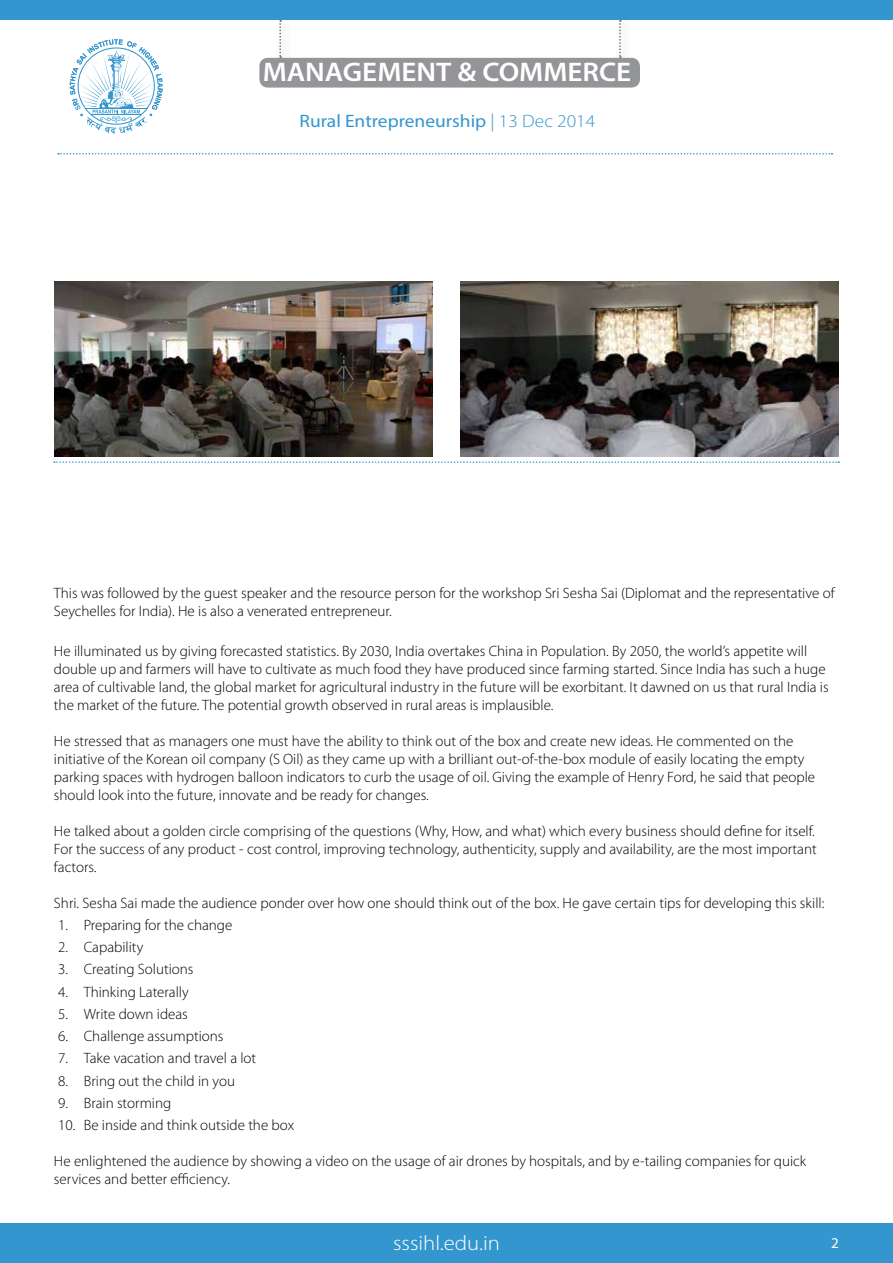
<style>
.page{position:relative;width:893px;height:1263px;background:#fff}
.page>*{position:absolute;margin:0;border:0;box-sizing:border-box;transform-origin:0 0}
.t1{font:600 27px "Myriad Pro";color:#fff;scale:1.08 1}
.t2{font:300 21px "Myriad Pro";color:#fff;scale:1.08 1}
.t3{font:18px "Myriad Pro";color:#3496ce;scale:1.08 1}
.t4{font:300 15px/18px "Myriad Pro";color:#000}
.t5{font:15px "Myriad Pro";color:#fff}
.s1{font-weight:300}
</style>
<div class="page">
<div style="left:0;top:0;width:893px;height:20px;background:#3496ce"></div>
<div style="left:0;top:1224px;width:893px;height:39px;background:#3496ce"></div>
<svg style="left:70px;top:39px;width:93px;height:95px"></svg>
<div style="left:274px;top:15px;width:18px;height:54px;background:#000;opacity:.75"></div>
<svg style="left:279px;top:20px;width:2px;height:38px"></svg>
<div style="left:614px;top:15px;width:18px;height:54px;background:#000;opacity:.75"></div>
<svg style="left:619px;top:20px;width:2px;height:38px"></svg>
<div style="left:259px;top:58px;width:381px;height:30px;background:#939598;border-radius:9px"></div>
<svg style="left:58px;top:153px;width:774px;height:2px"></svg>
<img style="left:54px;top:281px;width:379px;height:175px">
<img style="left:460px;top:281px;width:379px;height:175px">
<svg style="left:54px;top:461px;width:785px;height:2px"></svg>
<h1 class="t1" style="left:263px;top:55px;width:343px">MANAGEMENT &amp; COMMERCE</h1>
<p class="t3" style="left:300px;top:109px;width:275px">Rural Entrepreneurship <span class="s1">| 13 Dec 2014</span></p>
<p class="t4" style="left:54px;top:584px;width:782px">This was followed by the guest speaker and the resource person for the workshop Sri Sesha Sai (Diplomat and the representative of<br>Seychelles for India). He is also a venerated entrepreneur.</p>
<p class="t4" style="left:54px;top:642px;width:776px">He illuminated us by giving forecasted statistics. By 2030, India overtakes China in Population. By 2050, the world’s appetite will double up and farmers will have to cultivate as much food they have produced since farming started. Since India has such a huge area of cultivable land, the global market for agricultural industry in the future will be exorbitant. It dawned on us that rural India is the market of the future. The potential growth observed in rural areas is implausible.</p>
<p class="t4" style="left:54px;top:732px;width:763px">He stressed that as managers one must have the ability to think out of the box and create new ideas. He commented on the initiative of the Korean oil company (S Oil) as they came up with a brilliant out-of-the-box module of easily locating the empty parking spaces with hydrogen balloon indicators to curb the usage of oil. Giving the example of Henry Ford, he said that people should look into the future, innovate and be ready for changes.</p>
<p class="t4" style="left:54px;top:822px;width:764px;text-align:justify">He talked about a golden circle comprising of the questions (Why, How, and what) which every business should define for itself.<br>For the success of any product - cost control, improving technology, authenticity, supply and availability, are the most important factors.</p>
<p class="t4" style="left:54px;top:894px;width:772px">Shri. Sesha Sai made the audience ponder over how one should think out of the box. He gave certain tips for developing this skill:</p>
<p class="t4" style="left:58px;top:916px;width:176px">1. Preparing for the change</p>
<p class="t4" style="left:58px;top:938px;width:87px">2. Capability</p>
<p class="t4" style="left:58px;top:961px;width:137px">3. Creating Solutions</p>
<p class="t4" style="left:58px;top:983px;width:132px">4. Thinking Laterally</p>
<p class="t4" style="left:58px;top:1005px;width:131px">5. Write down ideas</p>
<p class="t4" style="left:58px;top:1027px;width:167px">6. Challenge assumptions</p>
<p class="t4" style="left:58px;top:1050px;width:199px">7. Take vacation and travel a lot</p>
<p class="t4" style="left:58px;top:1072px;width:178px">8. Bring out the child in you</p>
<p class="t4" style="left:58px;top:1094px;width:115px">9. Brain storming</p>
<p class="t4" style="left:58px;top:1116px;width:237px">10. Be inside and think outside the box</p>
<p class="t4" style="left:54px;top:1152px;width:754px">He enlightened the audience by showing a video on the usage of air drones by hospitals, and by e-tailing companies for quick services and better efficiency.</p>
<h2 class="t2" style="left:393px;top:1231px;width:100px">sssihl.edu.in</h2>
<p class="t5" style="left:831px;top:1233px;width:9px">2</p>
</div>
